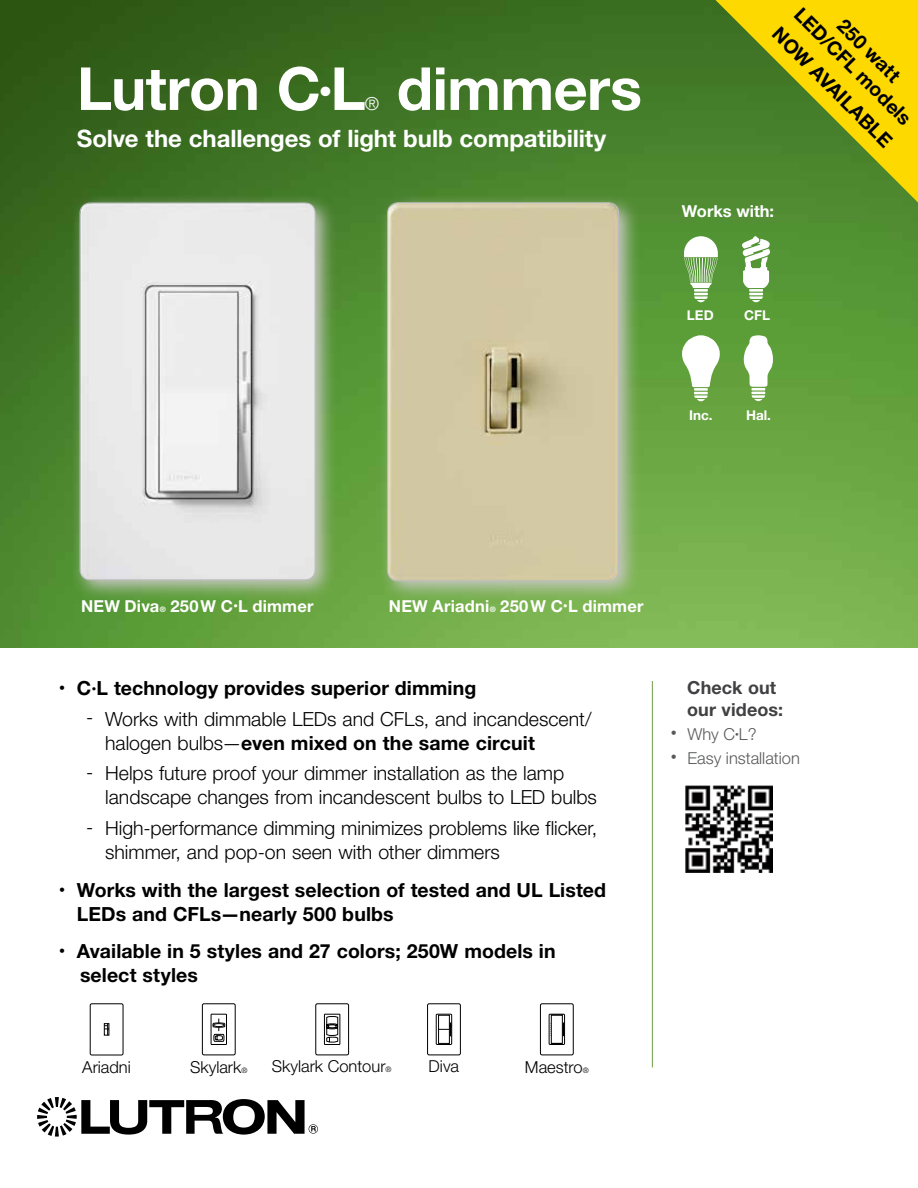
<style>
.page{position:relative;width:918px;height:1188px;background:#fff}
.page>*{position:absolute;margin:0;border:0;box-sizing:border-box;transform-origin:0 0}
.t1{font:700 59.4px "Helvetica Neue LT Std";letter-spacing:-.01em;color:#fff}
.t2{font:700 24px "Helvetica Neue LT Std";letter-spacing:-.005em;color:#fff}
.t3{font:300 19.5px/24px "Helvetica Neue LT Std";color:#000}
.t4{font:700 19.5px/24px "Helvetica Neue LT Std";letter-spacing:.005em;color:#000}
.t5{font:700 18px/22.5px "Helvetica Neue LT Std";letter-spacing:.005em;color:#414042}
.t6{font:300 18px "Helvetica Neue LT Std";color:#fff}
.t7{font:700 16.5px "Helvetica Neue LT Std";letter-spacing:.01em;color:#fff}
.t8{font:300 16.5px "Helvetica Neue LT Std";color:#000}
.t9{font:300 16.5px "Helvetica Neue LT Std";color:#58595b}
.t10{font:700 13.5px "Helvetica Neue LT Std";color:#fff}
.s1{font-size:7.5px}
.s2{font-size:9px}
.s3{font-weight:700}
</style>
<div class="page">
<img style="left:0;top:0;width:918px;height:648px">
<svg style="left:37px;top:1097px;width:281px;height:40px"></svg>
<img style="left:686px;top:786px;width:87px;height:87px">
<hr style="left:652px;top:681px;width:1px;height:386px;background:#719d47">
<svg style="left:378px;top:193px;width:262px;height:410px;background:#79a85b"></svg>
<svg style="left:387px;top:202px;width:232px;height:380px;background:#cfc5a1"></svg>
<svg style="left:70px;top:193px;width:267px;height:409px;background:#6c9b52"></svg>
<svg style="left:79px;top:202px;width:237px;height:379px;background:#e3e4e3"></svg>
<svg style="left:716px;top:0;width:202px;height:202px;background:#a2ad15"></svg>
<div style="left:90px;top:1003px;width:34px;height:52px;border:1px solid #000;border-radius:2px"></div>
<div style="left:104px;top:1023px;width:5px;height:12px;background:#161616;border:1px solid #000"></div>
<svg style="left:104px;top:1024px;width:5px;height:11px"></svg>
<div style="left:202px;top:1003px;width:34px;height:52px;border:1px solid #000;border-radius:2px"></div>
<svg style="left:213px;top:1019px;width:12px;height:23px"></svg>
<div style="left:211px;top:1014px;width:16px;height:31px;border:1px solid #000"></div>
<div style="left:315px;top:1003px;width:34px;height:52px;border:1px solid #000;border-radius:2px"></div>
<svg style="left:324px;top:1014px;width:16px;height:31px"></svg>
<div style="left:427px;top:1003px;width:34px;height:52px;border:1px solid #000;border-radius:2px"></div>
<div style="left:436px;top:1014px;width:16px;height:31px;border:1px solid #000"></div>
<div style="left:438px;top:1015px;width:12px;height:29px;background:#fff;border:1px solid #000"></div>
<svg style="left:439px;top:1023px;width:12px;height:13px"></svg>
<div style="left:540px;top:1003px;width:34px;height:52px;border:1px solid #000;border-radius:2px"></div>
<svg style="left:549px;top:1014px;width:16px;height:31px"></svg>
<svg style="left:676px;top:335px;width:50px;height:66px"></svg>
<svg style="left:684px;top:236px;width:34px;height:66px"></svg>
<svg style="left:741px;top:236px;width:30px;height:66px"></svg>
<svg style="left:741px;top:335px;width:34px;height:66px"></svg>
<h1 class="t1" style="left:77px;top:52px;width:290px">Lutron C<sup>•</sup>L</h1>
<h1 class="t1" style="left:397px;top:52px;width:247px">dimmers</h1>
<p class="t2" style="left:77px;top:124px;width:531px">Solve the challenges of light bulb compatibility</p>
<p class="t6" style="left:365px;top:93px;width:16px">®</p>
<p class="t4" style="left:822px;top:-13px;width:158px;line-height:22.5px;text-align:center;rotate:45deg">250 watt<br>LED/CFL models</p>
<p class="t4" style="left:785px;top:22px;width:149px;rotate:45deg">Now Availa ble</p>
<p class="t7" style="left:682px;top:201px;width:94px">Works with:</p>
<p class="t10" style="left:687px;top:307px;width:28px">LED</p>
<p class="t10" style="left:744px;top:307px;width:28px">CFL</p>
<p class="t10" style="left:689px;top:406px;width:25px">Inc.</p>
<p class="t10" style="left:746px;top:406px;width:26px">Hal.</p>
<p class="t7" style="left:81px;top:596px;width:234px">NEW Diva<span class="s1">®</span> 250W C<span class="s2">•</span>L dimmer</p>
<p class="t7" style="left:389px;top:596px;width:256px">NEW Ariadni<span class="s1">®</span> 250W C<span class="s2">•</span>L dimmer</p>
<p class="t4" style="left:59px;top:676px;width:419px"><sup>•</sup> C<sup>•</sup>L technology provides superior dimming</p>
<p class="t3" style="left:105px;top:706px;width:488px;text-indent:-19px">- Works with dimmable LEDs and CFLs, and incandescent/ halogen bulbs—<span class="s3">even mixed on the same circuit</span></p>
<p class="t3" style="left:105px;top:761px;width:493px;text-indent:-19px">- Helps future proof your dimmer installation as the lamp landscape changes from incandescent bulbs to LED bulbs</p>
<p class="t3" style="left:105px;top:816px;width:493px;text-indent:-19px">- High-performance dimming minimizes problems like flicker, shimmer, and pop-on seen with other dimmers</p>
<p class="t4" style="left:77px;top:877px;width:531px;text-indent:-18px"><sup>•</sup> Works with the largest selection of tested and UL Listed<br>LEDs and CFLs—nearly 500 bulbs</p>
<p class="t4" style="left:80px;top:939px;width:477px;text-indent:-21px"><sup>•</sup> Available in 5 styles and 27 colors; 250W models in select styles</p>
<p class="t5" style="left:687px;top:676px;width:97px">Check out our videos:</p>
<p class="t9" style="left:671px;top:724px;width:87px"><sup>•</sup> Why C<sup>•</sup>L?</p>
<p class="t9" style="left:671px;top:748px;width:131px"><sup>•</sup> Easy installation</p>
<p class="t8" style="left:82px;top:1057px;width:50px">Ariadni</p>
<p class="t8" style="left:190px;top:1057px;width:59px">Skylark<span class="s1">®</span></p>
<p class="t8" style="left:272px;top:1056px;width:121px">Skylark Contour<span class="s1">®</span></p>
<p class="t8" style="left:429px;top:1056px;width:32px">Diva</p>
<p class="t8" style="left:525px;top:1057px;width:65px">Maestro<span class="s1">®</span></p>
</div>
